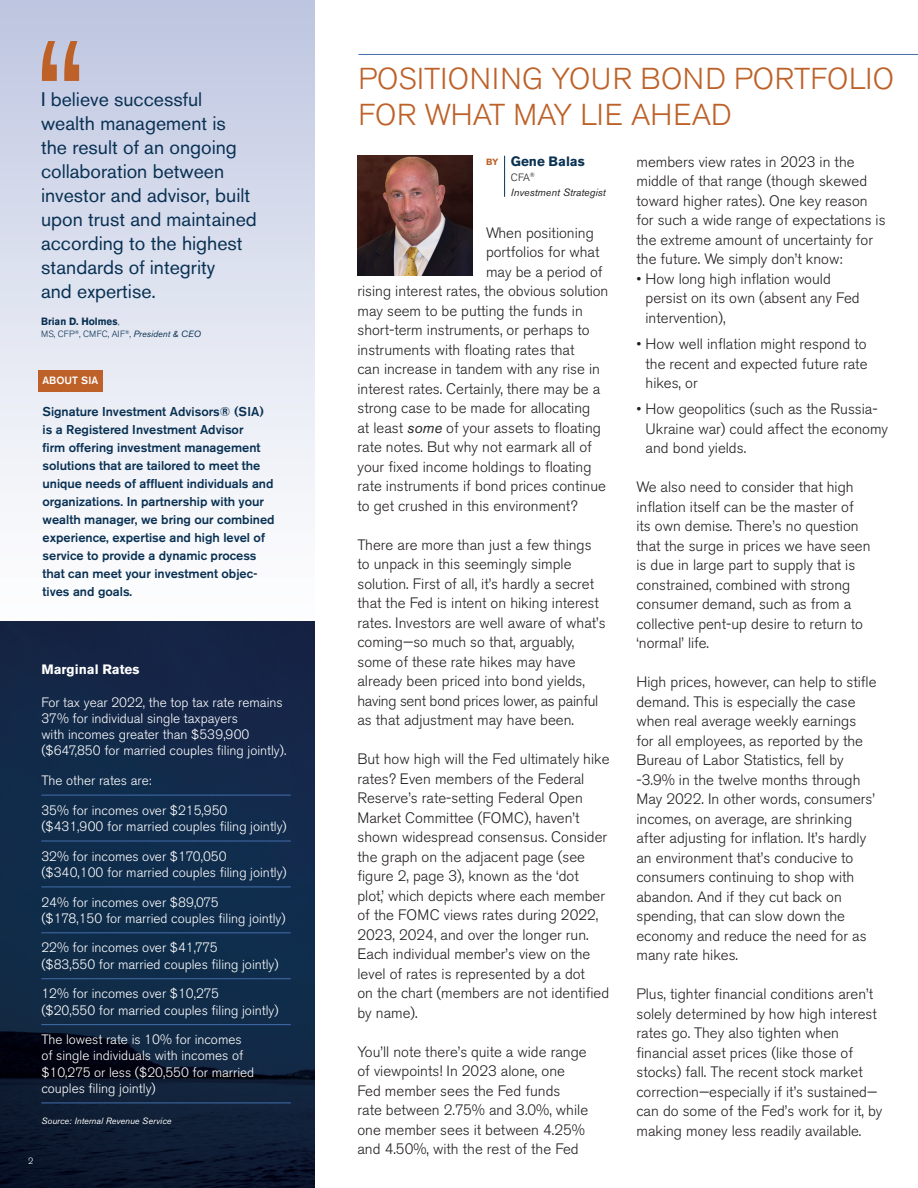
<style>
.page{position:relative;width:918px;height:1188px;background:#fff}
.page>*{position:absolute;margin:0;border:0;box-sizing:border-box;transform-origin:0 0}
.t1{font:300 30px/36px "Akzidenz Grotesk BE";color:#bd6128}
.t2{font:19.5px/24px "Akzidenz Grotesk BE";color:#093153}
.t3{font:300 15px/19.5px "Akzidenz Grotesk BE";color:#231f20}
.t4{font:300 13.5px/16.2px "Akzidenz Grotesk BE";color:#fff}
.t5{font:700 13.5px "Akzidenz Grotesk BE";color:#fff}
.t6{font:700 13.5px "Akzidenz Grotesk BE";color:#093153}
.t7{font:500 12.75px/18px "Akzidenz Grotesk BE";color:#093153}
.t8{font:italic 10.5px/15px "Akzidenz Grotesk BE";color:#231f20}
.t9{font:700 10.5px "Akzidenz Grotesk BE";color:#093153;scale:.94 1}
.t10{font:500 10.5px "Akzidenz Grotesk BE";color:#fff}
.t11{font:300 9px "Akzidenz Grotesk BE";letter-spacing:.02em;color:#093153}
.t12{font:italic 9px "Akzidenz Grotesk BE";color:#fff}
.t13{font:300 9px "Akzidenz Grotesk BE";color:#fff}
.s1{font-family:"Trajan";font-weight:400}
.s2{font-weight:400;font-style:italic}
.s3{font-size:9px;color:#bd6128}
.s4{font-weight:300;font-style:normal}
</style>
<div class="page">
<hr style="left:504px;top:156px;width:1px;height:41px;background:#093153">
<hr style="left:358px;top:54px;width:560px;height:1px;background:#436dab">
<img style="left:357px;top:156px;width:115px;height:119px">
<div style="left:0;top:0;width:315px;height:621px;background:linear-gradient(to bottom,#bfc7e1,#fff)"></div>
<img style="left:0;top:621px;width:315px;height:567px">
<div style="left:38px;top:371px;width:65px;height:21px;background:#bd6128"></div>
<svg style="left:42px;top:41px;width:37px;height:40px"></svg>
<hr style="left:41px;top:795px;width:250px;height:1px;background:#436dab">
<hr style="left:41px;top:841px;width:250px;height:1px;background:#436dab">
<hr style="left:41px;top:887px;width:250px;height:1px;background:#436dab">
<hr style="left:41px;top:932px;width:250px;height:1px;background:#436dab">
<hr style="left:41px;top:978px;width:250px;height:1px;background:#436dab">
<hr style="left:41px;top:1024px;width:250px;height:1px;background:#436dab">
<hr style="left:41px;top:1103px;width:250px;height:1px;background:#436dab">
<h2 class="t2" style="left:41px;top:88px;width:217px">I believe successful wealth management is the result of an ongoing collaboration between investor and advisor, built upon trust and maintained according to the highest standards of integrity<br>and expertise.</h2>
<p class="t9" style="left:41px;top:316px;width:85px">Brian D. Holmes<span class="s1">,</span></p>
<p class="t11" style="left:41px;top:329px;width:161px">MS, CFP<sup>®</sup>, CMFC, AIF<sup>®</sup>, <span class="s2">President &amp; CEO</span></p>
<p class="t10" style="left:43px;top:374px;width:57px">ABOUT SIA</p>
<p class="t7" style="left:43px;top:402px;width:234px">Signature Investment Advisors® (SIA) is a Registered Investment Advisor<br>firm offering investment management solutions that are tailored to meet the unique needs of affluent individuals and organizations. In partnership with your wealth manager, we bring our combined experience, expertise and high level of service to provide a dynamic process that can meet your investment objec&shy;tives and goals.</p>
<p class="t5" style="left:41px;top:662px;width:100px">Marginal Rates</p>
<p class="t4" style="left:41px;top:694px;width:247px">For tax year 2022, the top tax rate remains 37% for individual single taxpayers<br>with incomes greater than $539,900 ($647,850 for married couples filing jointly).</p>
<p class="t4" style="left:41px;top:773px;width:112px">The other rates are:</p>
<p class="t4" style="left:41px;top:802px;width:247px">35% for incomes over $215,950 ($431,900 for married couples filing jointly)</p>
<p class="t4" style="left:41px;top:848px;width:247px">32% for incomes over $170,050 ($340,100 for married couples filing jointly)</p>
<p class="t4" style="left:41px;top:894px;width:246px">24% for incomes over $89,075<br>($178,150 for married couples filing jointly)</p>
<p class="t4" style="left:41px;top:940px;width:239px">22% for incomes over $41,775<br>($83,550 for married couples filing jointly)</p>
<p class="t4" style="left:41px;top:986px;width:239px">12% for incomes over $10,275<br>($20,550 for married couples filing jointly)</p>
<p class="t4" style="left:41px;top:1032px;width:214px">The lowest rate is 10% for incomes of single individuals with incomes of $10,275 or less ($20,550 for married couples filing jointly)</p>
<p class="t12" style="left:41px;top:1115px;width:132px">Source: Internal Revenue Service</p>
<p class="t13" style="left:28px;top:1156px;width:7px">2</p>
<h1 class="t1" style="left:358px;top:61px;width:537px">POSITIONING YOUR BOND PORTFOLIO<br>FOR WHAT MAY LIE AHEAD</h1>
<p class="t6" style="left:486px;top:153px;width:100px"><span class="s3">BY</span> Gene Balas</p>
<p class="t8" style="left:511px;top:170px;width:96px"><span class="s4">CFA</span><sup>®<br></sup>Investment Strategist</p>
<p class="t3" style="left:486px;top:223px;width:109px">When positioning</p>
<p class="t3" style="left:486px;top:243px;width:115px">portfolios for what</p>
<p class="t3" style="left:486px;top:262px;width:118px">may be a period of</p>
<p class="t3" style="left:357px;top:282px;width:252px">rising interest rates, the obvious solution</p>
<p class="t3" style="left:357px;top:301px;width:227px">may seem to be putting the funds in</p>
<p class="t3" style="left:357px;top:321px;width:234px">short-term instruments, or perhaps to</p>
<p class="t3" style="left:357px;top:340px;width:218px">instruments with floating rates that</p>
<p class="t3" style="left:357px;top:360px;width:244px">can increase in tandem with any rise in</p>
<p class="t3" style="left:357px;top:379px;width:244px">interest rates. Certainly, there may be a</p>
<p class="t3" style="left:357px;top:399px;width:234px">strong case to be made for allocating</p>
<p class="t3" style="left:357px;top:418px;width:245px">at least <span class="s2">some</span> of your assets to floating</p>
<p class="t3" style="left:357px;top:438px;width:236px">rate notes. But why not earmark all of</p>
<p class="t3" style="left:357px;top:457px;width:236px">your fixed income holdings to floating</p>
<p class="t3" style="left:357px;top:477px;width:250px">rate instruments if bond prices continue</p>
<p class="t3" style="left:357px;top:496px;width:222px">to get crushed in this environment?</p>
<p class="t3" style="left:357px;top:535px;width:250px">There are more than just a few things to unpack in this seemingly simple solution. First of all, it’s hardly a secret that the Fed is intent on hiking interest rates. Investors are well aware of what’s coming—so much so that, arguably, some of these rate hikes may have already been priced into bond yields, having sent bond prices lower, as painful as that adjustment may have been.</p>
<p class="t3" style="left:357px;top:750px;width:254px">But how high will the Fed ultimately hike rates? Even members of the Federal Reserve’s rate-setting Federal Open Market Committee (FOMC), haven’t shown widespread consensus. Consider the graph on the adjacent page (see figure 2, page 3), known as the ‘dot<br>plot,’ which depicts where each member of the FOMC views rates during 2022, 2023, 2024, and over the longer run.<br>Each individual member’s view on the level of rates is represented by a dot<br>on the chart (members are not identified by name).</p>
<p class="t3" style="left:357px;top:1042px;width:232px">You’ll note there’s quite a wide range of viewpoints! In 2023 alone, one Fed member sees the Fed funds rate between 2.75% and 3.0%, while one member sees it between 4.25% and 4.50%, with the rest of the Fed</p>
<p class="t3" style="left:636px;top:152px;width:251px">members view rates in 2023 in the middle of that range (though skewed toward higher rates). One key reason for such a wide range of expectations is the extreme amount of uncertainty for the future. We simply don’t know:</p>
<p class="t3" style="left:646px;top:269px;width:216px;text-indent:-9px">• How long high inflation would persist on its own (absent any Fed intervention),</p>
<p class="t3" style="left:646px;top:335px;width:223px;text-align:justify;text-indent:-9px">• How well inflation might respond to the recent and expected future rate hikes, or</p>
<p class="t3" style="left:646px;top:400px;width:244px;text-indent:-9px">• How geopolitics (such as the Russia-<br>Ukraine war) could affect the economy and bond yields.</p>
<p class="t3" style="left:636px;top:478px;width:236px">We also need to consider that high inflation itself can be the master of its own demise. There’s no question that the surge in prices we have seen is due in large part to supply that is constrained, combined with strong consumer demand, such as from a collective pent-up desire to return to ‘normal’ life.</p>
<p class="t3" style="left:636px;top:673px;width:242px">High prices, however, can help to stifle demand. This is especially the case when real average weekly earnings for all employees, as reported by the Bureau of Labor Statistics, fell by -3.9% in the twelve months through May 2022. In other words, consumers’ incomes, on average, are shrinking after adjusting for inflation. It’s hardly an environment that’s conducive to consumers continuing to shop with abandon. And if they cut back on spending, that can slow down the economy and reduce the need for as many rate hikes.</p>
<p class="t3" style="left:636px;top:985px;width:248px">Plus, tighter financial conditions aren’t solely determined by how high interest rates go. They also tighten when financial asset prices (like those of stocks) fall. The recent stock market correction—especially if it’s sustained— can do some of the Fed’s work for it, by making money less readily available.</p>
</div>
